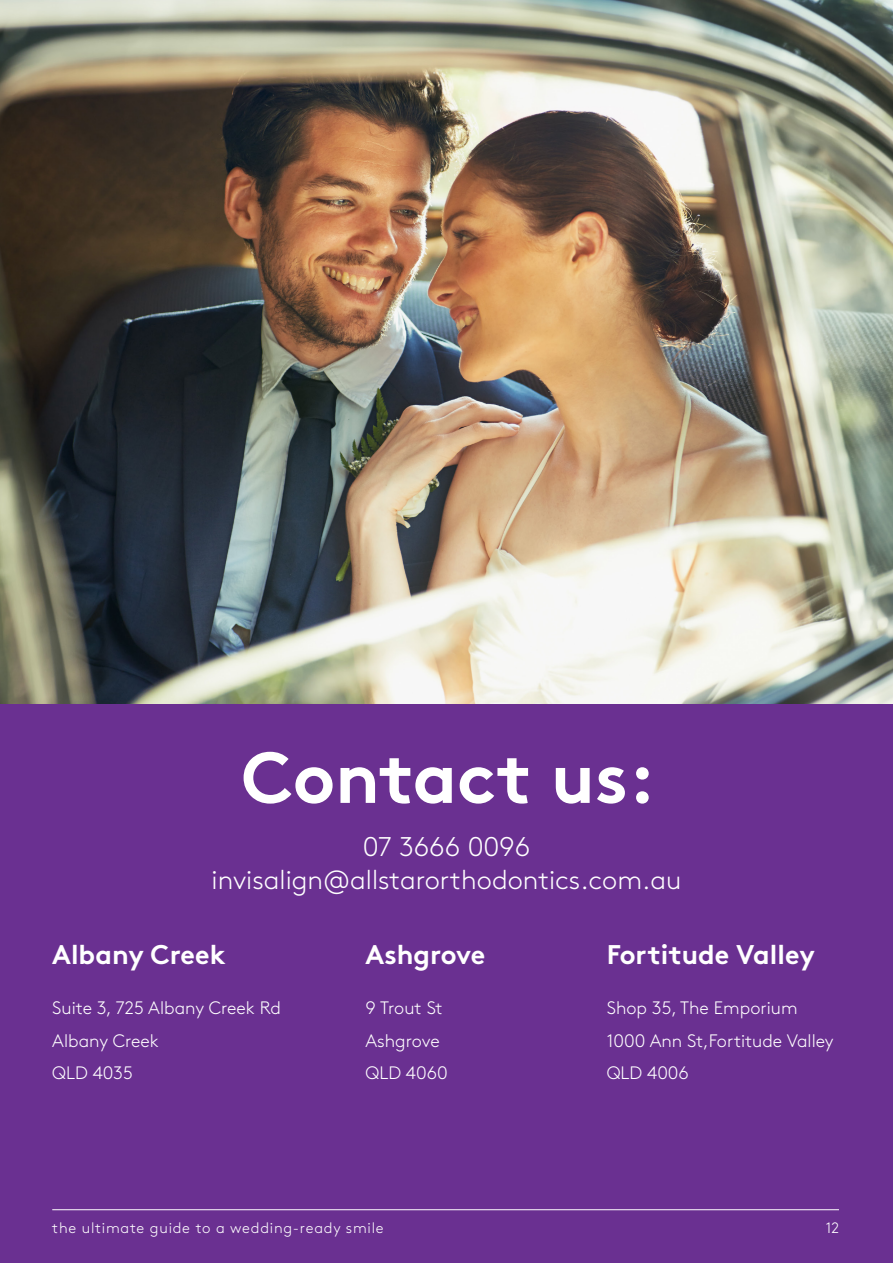
<style>
.page{position:relative;width:893px;height:1263px;background:#6a3091}
.page>*{position:absolute;margin:0;border:0;box-sizing:border-box;transform-origin:0 0}
.t1{font:700 72px "Brown";color:#fff}
.t2{font:300 27px "Brown";color:#fff}
.t3{font:700 27px "Brown";color:#fff}
.t4{font:300 18px/33px "Brown";color:#fff}
.t5{font:300 15px "Brown";letter-spacing:.05em;color:#fff}
</style>
<div class="page">
<hr style="left:52px;top:1209px;width:787px;height:1px;background:#fff">
<img style="left:0;top:0;width:893px;height:704px">
<p class="t1" style="left:241px;top:719px;width:415px">Contact us:</p>
<p class="t2" style="left:363px;top:827px;width:169px">07 3666 0096</p>
<p class="t2" style="left:212px;top:859px;width:471px">invisalign@allstarorthodontics.com.au</p>
<p class="t3" style="left:52px;top:933px;width:175px">Albany Creek</p>
<p class="t4" style="left:52px;top:989px;width:230px">Suite 3, 725 Albany Creek Rd</p>
<p class="t4" style="left:52px;top:1022px;width:108px">Albany Creek</p>
<p class="t4" style="left:52px;top:1055px;width:82px">QLD 4035</p>
<p class="t3" style="left:365px;top:933px;width:121px">Ashgrove</p>
<p class="t4" style="left:365px;top:989px;width:79px">9 Trout St</p>
<p class="t4" style="left:365px;top:1022px;width:76px">Ashgrove</p>
<p class="t4" style="left:365px;top:1055px;width:84px">QLD 4060</p>
<p class="t3" style="left:607px;top:933px;width:210px">Fortitude Valley</p>
<p class="t4" style="left:607px;top:989px;width:228px">Shop 35, The Emporium<br>1000 Ann St,Fortitude Valley</p>
<p class="t4" style="left:607px;top:1055px;width:84px">QLD 4006</p>
<p class="t5" style="left:52px;top:1217px;width:333px">the ultimate guide to a wedding-ready smile</p>
<p class="t5" style="left:826px;top:1217px;width:15px">12</p>
</div>
